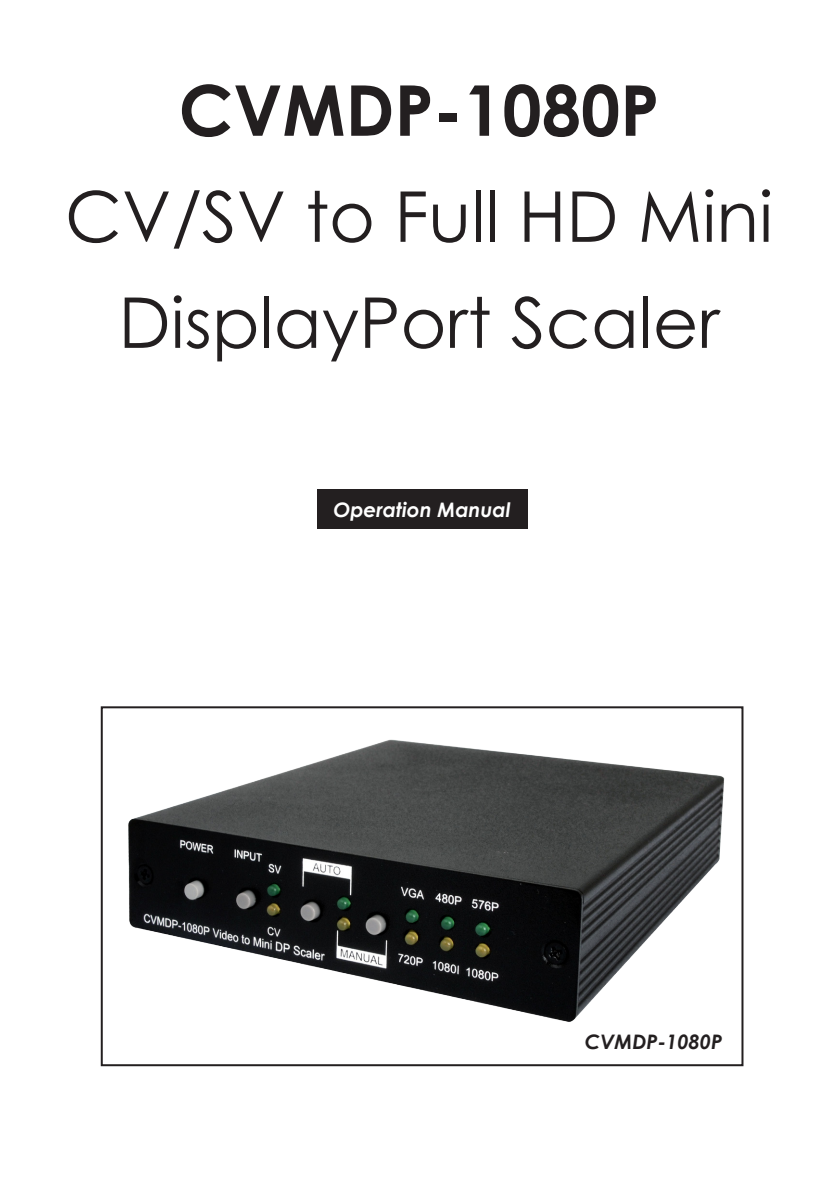
<style>
.page{position:relative;width:840px;height:1191px;background:#fff}
.page>*{position:absolute;margin:0;border:0;box-sizing:border-box;transform-origin:0 0}
.t1{font:70px/106px "Century Gothic";color:#231f20;text-align:center}
.t2{font:700 70px "Century Gothic";color:#231f20}
.t3{font:italic 700 20px "Century Gothic";color:#fff}
.t4{font:italic 700 20px "Century Gothic";color:#231f20}
</style>
<div class="page">
<div style="left:317px;top:489px;width:210px;height:40px;background:#231f20"></div>
<div style="left:101px;top:706px;width:642px;height:360px;border:2px solid #231f20"></div>
<img style="left:128px;top:717px;width:615px;height:319px">
<p class="t2" style="left:178px;top:57px;width:482px">CVMDP-1080P</p>
<p class="t1" style="left:65px;top:162px;width:709px">CV/SV to Full HD Mini<br>DisplayPort Scaler</p>
<p class="t3" style="left:333px;top:494px;width:178px">Operation Manual</p>
<p class="t4" style="left:584px;top:1027px;width:139px">CVMDP-1080P</p>
</div>
